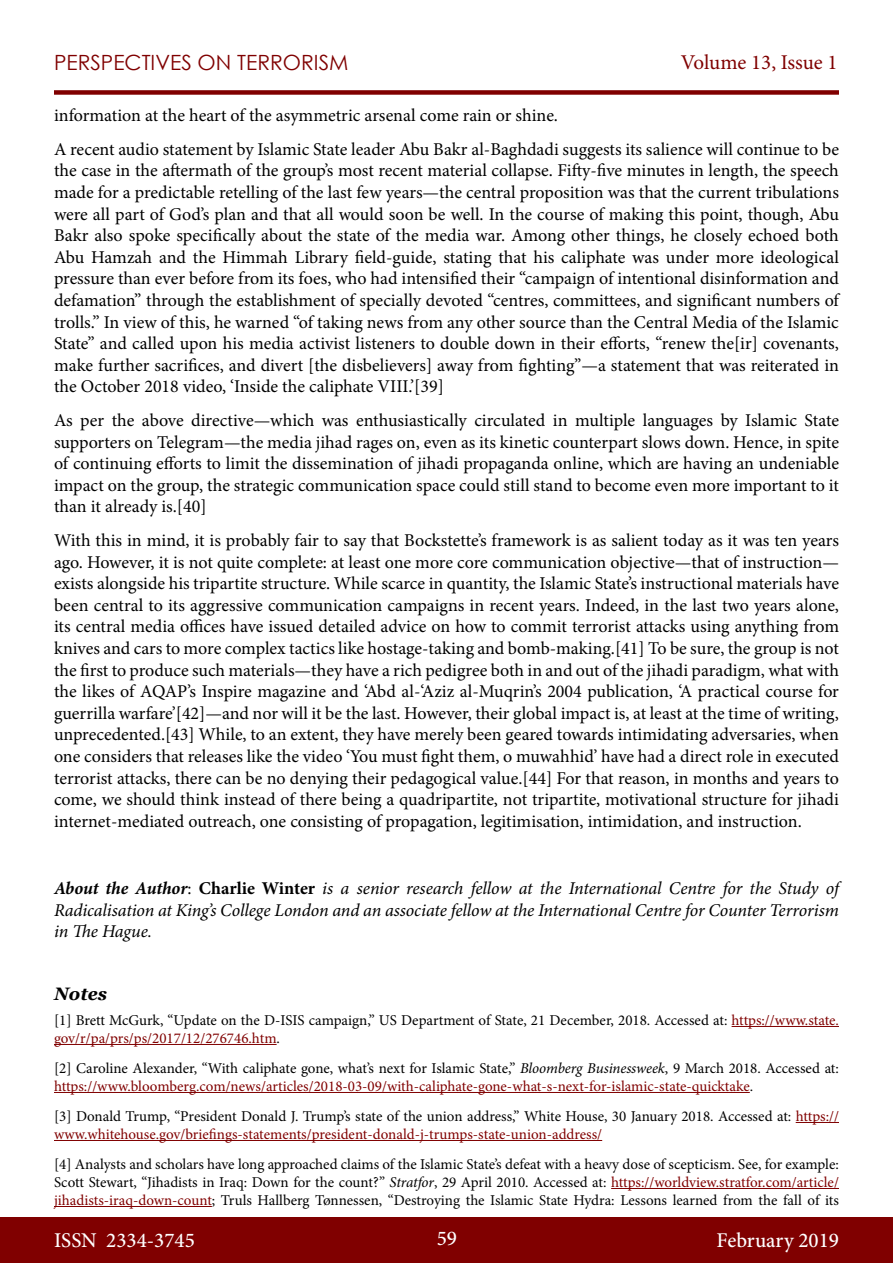
<style>
.page{position:relative;width:893px;height:1263px;background:#fff}
.page>*{position:absolute;margin:0;border:0;box-sizing:border-box;transform-origin:0 0}
.t1{font:500 21px "Minion Pro";color:#fff}
.t2{font:21px "Century Gothic";color:#800000}
.t3{font:21px "Minion Pro";letter-spacing:-.005em;color:#800000}
.t4{font:18px/21.6px "Minion Pro";color:#000;text-align:justify}
.t5{font:italic 18px/21.6px "Minion Pro";letter-spacing:-.01em;color:#000;text-align:justify}
.t6{font:italic 700 18px "Georgia";color:#000}
.t7{font:15px/18px "Minion Pro";color:#000}
.t8{font:15px/18px "Minion Pro";letter-spacing:-.005em;color:#800000}
.s1{font-weight:700}
.s2{font-style:normal}
.s3{font-weight:700;font-style:normal}
.s4{color:#800000}
.s5{color:#000}
.s6{font-style:italic;color:#000}
.s7{font-style:italic}
</style>
<div class="page">
<div style="left:0;top:1217px;width:893px;height:46px;background:#800000"></div>
<div style="left:54px;top:90px;width:785px;height:5px;background:#800000"></div>
<hr style="left:732px;top:1026px;width:107px;height:1px;background:#800000">
<hr style="left:54px;top:1044px;width:223px;height:1px;background:#800000">
<hr style="left:54px;top:1092px;width:696px;height:1px;background:#800000">
<hr style="left:796px;top:1122px;width:43px;height:1px;background:#800000">
<hr style="left:54px;top:1140px;width:548px;height:1px;background:#800000">
<hr style="left:611px;top:1188px;width:228px;height:1px;background:#800000">
<hr style="left:54px;top:1206px;width:158px;height:1px;background:#800000">
<p class="t2" style="left:54px;top:47px;width:296px">PERSPECTIVES ON TERRORISM</p>
<p class="t3" style="left:681px;top:48px;width:158px">Volume 13, Issue 1</p>
<p class="t4" style="left:54px;top:99px;width:786px;line-height:33.6px">information at the heart of the asymmetric arsenal come rain or shine.<br>A recent audio statement by Islamic State leader Abu Bakr al-Baghdadi suggests its salience will continue to be</p>
<p class="t4" style="left:54px;top:160px;width:787px">the case in the aftermath of the group’s most recent material collapse. Fifty-five minutes in length, the speech made for a predictable retelling of the last few years—the central proposition was that the current tribulations were all part of God’s plan and that all would soon be well. In the course of making this point, though, Abu Bakr also spoke specifically about the state of the media war. Among other things, he closely echoed both Abu Hamzah and the Himmah Library field-guide, stating that his caliphate was under more ideological pressure than ever before from its foes, who had intensified their “campaign of intentional disinformation and defamation” through the establishment of specially devoted “centres, committees, and significant numbers of trolls.” In view of this, he warned “of taking news from any other source than the Central Media of the Islamic State” and called upon his media activist listeners to double down in their efforts, “renew the[ir] covenants, make further sacrifices, and divert [the disbelievers] away from fighting”—a statement that was reiterated in the October 2018 video, ‘Inside the caliphate VIII.’[39]</p>
<p class="t4" style="left:54px;top:409px;width:787px">As per the above directive—which was enthusiastically circulated in multiple languages by Islamic State supporters on Telegram—the media jihad rages on, even as its kinetic counterpart slows down. Hence, in spite of continuing efforts to limit the dissemination of jihadi propaganda online, which are having an undeniable impact on the group, the strategic communication space could still stand to become even more important to it than it already is.[40]</p>
<p class="t4" style="left:54px;top:529px;width:787px">With this in mind, it is probably fair to say that Bockstette’s framework is as salient today as it was ten years ago. However, it is not quite complete: at least one more core communication objective—that of instruction— exists alongside his tripartite structure. While scarce in quantity, the Islamic State’s instructional materials have been central to its aggressive communication campaigns in recent years. Indeed, in the last two years alone, its central media offices have issued detailed advice on how to commit terrorist attacks using anything from knives and cars to more complex tactics like hostage-taking and bomb-making.[41] To be sure, the group is not the first to produce such materials—they have a rich pedigree both in and out of the jihadi paradigm, what with the likes of AQAP’s Inspire magazine and ‘Abd al-‘Aziz al-Muqrin’s 2004 publication, ‘A practical course for guerrilla warfare’[42]—and nor will it be the last. However, their global impact is, at least at the time of writing, unprecedented.[43] While, to an extent, they have merely been geared towards intimidating adversaries, when one considers that releases like the video ‘You must fight them, o muwahhid’ have had a direct role in executed terrorist attacks, there can be no denying their pedagogical value.[44] For that reason, in months and years to come, we should think instead of there being a quadripartite, not tripartite, motivational structure for jihadi internet-mediated outreach, one consisting of propagation, legitimisation, intimidation, and instruction.</p>
<p class="t5" style="left:54px;top:877px;width:786px"><span class="s1">About the Author</span><span class="s2">:</span> <span class="s3">Charlie Winter</span> is a senior research fellow at the International Centre for the Study of Radicalisation at King’s College London and an associate fellow at the International Centre for Counter Terrorism in The Hague.</p>
<p class="t6" style="left:54px;top:982px;width:55px">Notes</p>
<p class="t7" style="left:54px;top:1011px;width:786px">[1] Brett McGurk, “Update on the D-ISIS campaign,” US Department of State, 21 December, 2018. Accessed at: <span class="s4">https://www.state. gov/r/pa/prs/ps/2017/12/276746.htm</span>.</p>
<p class="t8" style="left:54px;top:1059px;width:786px"><span class="s5">[2] Caroline Alexander, “With caliphate gone, what’s next for Islamic State,”</span> <span class="s6">Bloomberg Businessweek</span><span class="s5">, 9 March 2018. Accessed at: </span>https://www.bloomberg.com/news/articles/2018-03-09/with-caliphate-gone-what-s-next-for-islamic-state-quicktake<span class="s5">.</span></p>
<p class="t7" style="left:54px;top:1107px;width:787px">[3] Donald Trump, “President Donald J. Trump’s state of the union address,” White House, 30 January 2018. Accessed at: <span class="s4">https:// www.whitehouse.gov/briefings-statements/president-donald-j-trumps-state-union-address/</span></p>
<p class="t7" style="left:54px;top:1155px;width:786px;text-align:justify">[4] Analysts and scholars have long approached claims of the Islamic State’s defeat with a heavy dose of scepticism. See, for example:<br>Scott Stewart, “Jihadists in Iraq: Down for the count?” <span class="s7">Stratfor</span>, 29 April 2010. Accessed at: <span class="s4">https://worldview.stratfor.com/article/ jihadists-iraq-down-count</span>; Truls Hallberg Tønnessen, “Destroying the Islamic State Hydra: Lessons learned from the fall of its</p>
<p class="t1" style="left:54px;top:1226px;width:142px">ISSN 2334-3745</p>
<p class="t1" style="left:437px;top:1224px;width:22px">59</p>
<p class="t1" style="left:717px;top:1226px;width:124px">February 2019</p>
</div>
